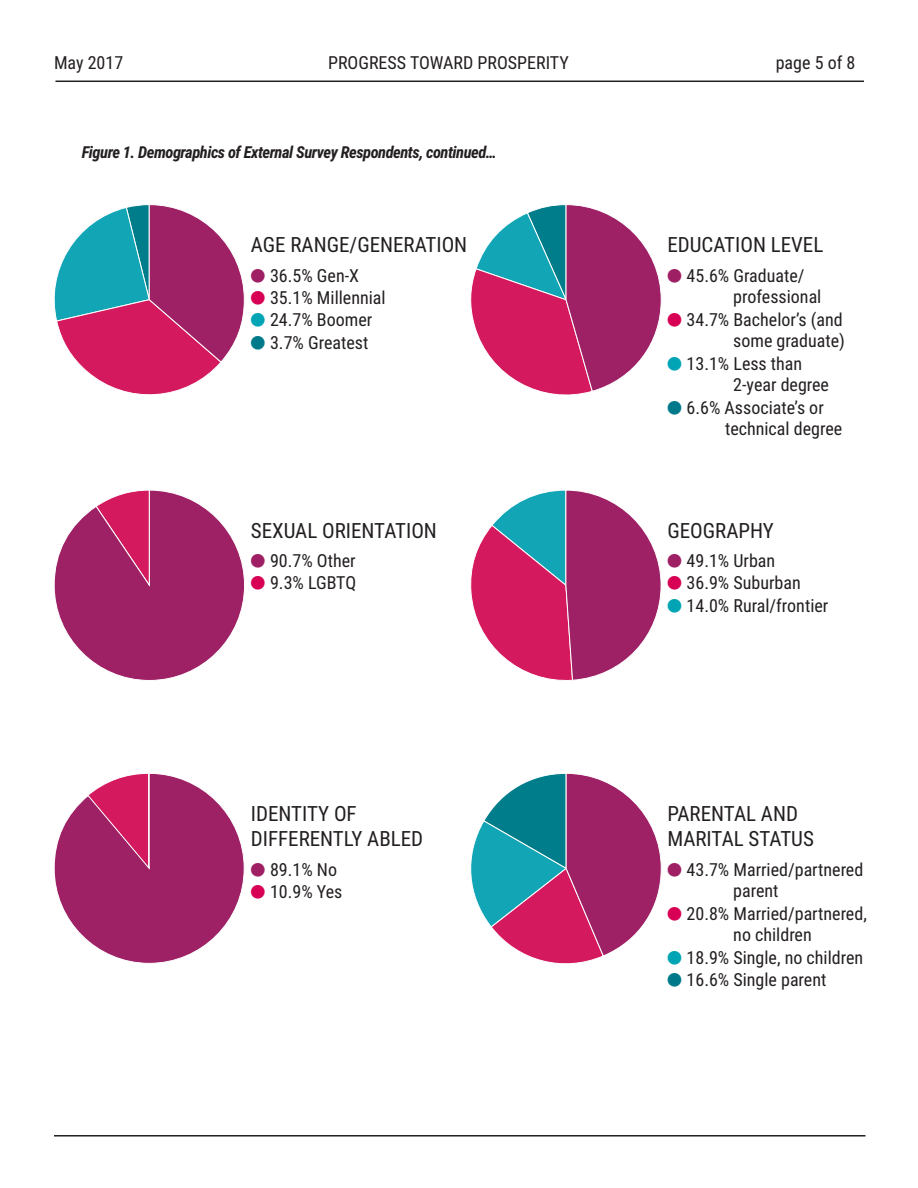
<style>
.page{position:relative;width:918px;height:1188px;background:#fff}
.page>*{position:absolute;margin:0;border:0;box-sizing:border-box;transform-origin:0 0}
.t1{font:21px/25.2px "Roboto Condensed";color:#231f20}
.t2{font:18px/21.6px "Roboto Condensed";color:#231f20}
.t3{font:italic 700 16.5px "Roboto Condensed";letter-spacing:-.03em;color:#231f20}
.s1{color:#9f1f64}
.s2{color:#d70055}
.s3{color:#00a4b4}
.s4{color:#007a8a}
</style>
<div class="page">
<svg style="left:470px;top:773px;width:191px;height:191px"></svg>
<svg style="left:470px;top:490px;width:191px;height:191px"></svg>
<svg style="left:470px;top:204px;width:191px;height:191px"></svg>
<svg style="left:54px;top:773px;width:190px;height:191px"></svg>
<svg style="left:54px;top:490px;width:191px;height:191px"></svg>
<svg style="left:54px;top:204px;width:191px;height:191px"></svg>
<hr style="left:56px;top:81px;width:808px;height:1px;background:#231f20">
<hr style="left:54px;top:1135px;width:812px;height:2px;background:#231f20">
<p class="t2" style="left:54px;top:52px;width:71px">May 2017</p>
<p class="t2" style="left:328px;top:52px;width:242px">PROGRESS TOWARD PROSPERITY</p>
<p class="t2" style="left:776px;top:52px;width:81px">page 5 of 8</p>
<p class="t3" style="left:82px;top:143px;width:416px">Figure 1. Demographics of External Survey Respondents, continued…</p>
<p class="t1" style="left:251px;top:233px;width:218px">AGE RANGE/GENERATION</p>
<p class="t2" style="left:251px;top:265px;width:110px"><span class="s1">●</span> 36.5% Gen-X</p>
<p class="t2" style="left:251px;top:287px;width:136px"><span class="s2">●</span> 35.1% Millennial</p>
<p class="t2" style="left:251px;top:309px;width:123px"><span class="s3">●</span> 24.7% Boomer</p>
<p class="t2" style="left:251px;top:332px;width:119px"><span class="s4">●</span> 3.7% Greatest</p>
<p class="t1" style="left:667px;top:233px;width:158px">EDUCATION LEVEL</p>
<p class="t2" style="left:733px;top:265px;width:90px;text-indent:-66px"><span class="s1">●</span> 45.6% Graduate/ professional</p>
<p class="t2" style="left:667px;top:309px;width:179px;text-align:right"><span class="s2">●</span> 34.7% Bachelor’s (and some graduate)</p>
<p class="t2" style="left:733px;top:353px;width:97px;text-indent:-66px"><span class="s3">●</span> 13.1% Less than<br>2-year degree</p>
<p class="t2" style="left:725px;top:397px;width:119px;text-indent:-58px"><span class="s4">●</span> 6.6% Associate’s or technical degree</p>
<p class="t1" style="left:251px;top:518px;width:188px">SEXUAL ORIENTATION</p>
<p class="t2" style="left:251px;top:550px;width:106px"><span class="s1">●</span> 90.7% Other</p>
<p class="t2" style="left:251px;top:572px;width:107px"><span class="s2">●</span> 9.3% LGBTQ</p>
<p class="t1" style="left:667px;top:518px;width:108px">GEOGRAPHY</p>
<p class="t2" style="left:667px;top:550px;width:109px"><span class="s1">●</span> 49.1% Urban</p>
<p class="t2" style="left:667px;top:572px;width:135px"><span class="s2">●</span> 36.9% Suburban</p>
<p class="t2" style="left:667px;top:595px;width:163px"><span class="s3">●</span> 14.0% Rural/frontier</p>
<p class="t1" style="left:251px;top:801px;width:174px">IDENTITY OF<br>DIFFERENTLY ABLED</p>
<p class="t2" style="left:251px;top:858px;width:88px"><span class="s1">●</span> 89.1% No</p>
<p class="t2" style="left:251px;top:881px;width:93px"><span class="s2">●</span> 10.9% Yes</p>
<p class="t1" style="left:667px;top:801px;width:148px">PARENTAL AND<br>MARITAL STATUS</p>
<p class="t2" style="left:733px;top:858px;width:132px;text-indent:-66px"><span class="s1">●</span> 43.7% Married/partnered parent</p>
<p class="t2" style="left:733px;top:903px;width:135px;text-indent:-66px"><span class="s2">●</span> 20.8% Married/partnered, no children</p>
<p class="t2" style="left:667px;top:947px;width:197px"><span class="s3">●</span> 18.9% Single, no children</p>
<p class="t2" style="left:667px;top:969px;width:161px"><span class="s4">●</span> 16.6% Single parent</p>
</div>
